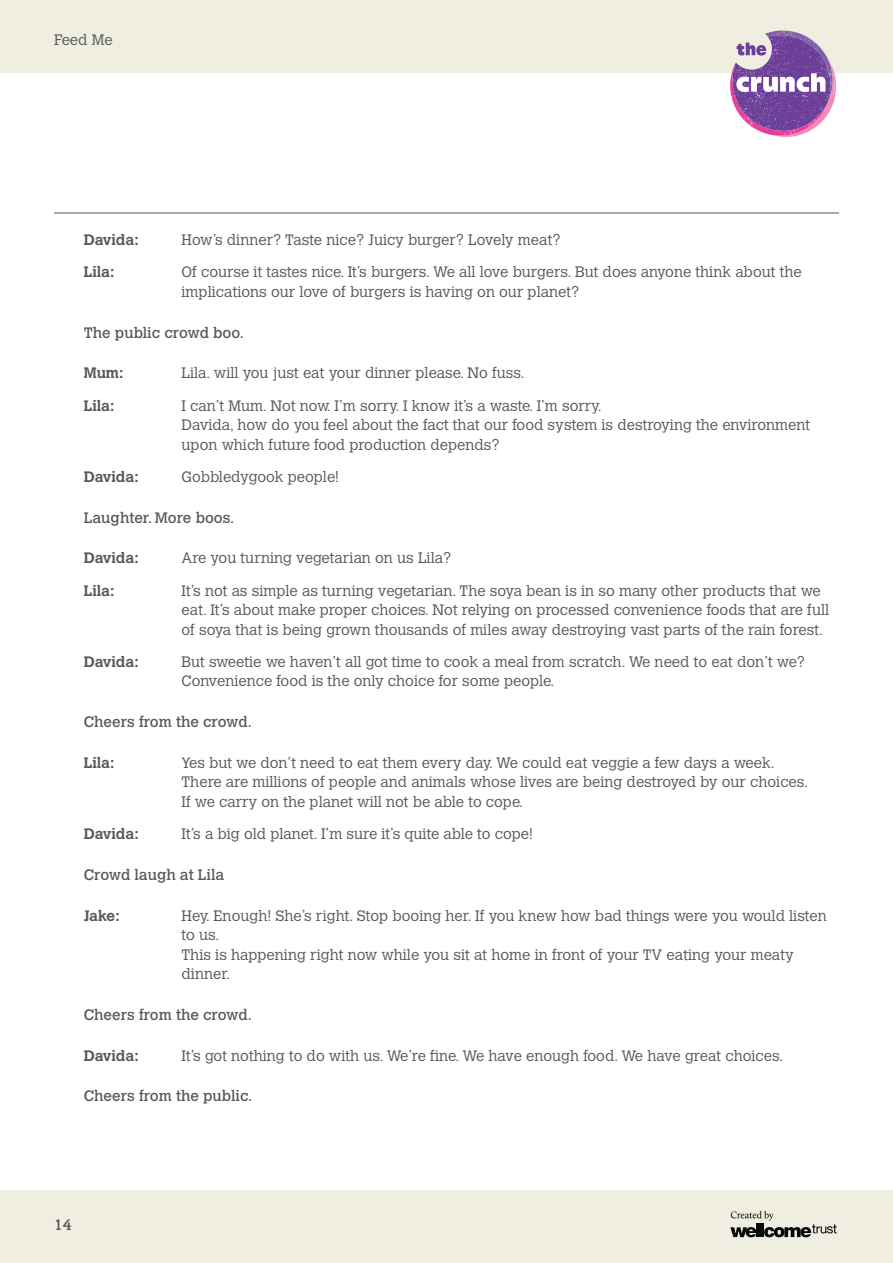
<style>
.page{position:relative;width:893px;height:1263px;background:#fff}
.page>*{position:absolute;margin:0;border:0;box-sizing:border-box;transform-origin:0 0}
.t1{font:300 15px/19.5px "Calvert MT Std";color:#57585a}
.t2{font:15px "Calvert MT Std";color:#57585a}
.t3{font:700 15px "Calvert MT Std";color:#57585a}
</style>
<div class="page">
<div style="left:0;top:1191px;width:893px;height:72px;background:#efeee1"></div>
<div style="left:0;top:0;width:893px;height:72px;background:#efeee1"></div>
<svg style="left:730px;top:1211px;width:107px;height:26px"></svg>
<svg style="left:730px;top:31px;width:106px;height:106px"></svg>
<hr style="left:54px;top:213px;width:785px;height:1px;background:#57585a">
<p class="t1" style="left:54px;top:30px;width:60px">Feed Me</p>
<p class="t3" style="left:84px;top:230px;width:57px">Davida:</p>
<p class="t1" style="left:182px;top:230px;width:380px">How’s dinner? Taste nice? Juicy burger? Lovely meat?</p>
<p class="t3" style="left:84px;top:263px;width:32px">Lila:</p>
<p class="t1" style="left:182px;top:263px;width:622px">Of course it tastes nice. It’s burgers. We all love burgers. But does anyone think about the implications our love of burgers is having on our planet?</p>
<p class="t2" style="left:84px;top:324px;width:162px">The public crowd boo.</p>
<p class="t3" style="left:84px;top:364px;width:41px">Mum:</p>
<p class="t1" style="left:182px;top:364px;width:344px">Lila. will you just eat your dinner please. No fuss.</p>
<p class="t3" style="left:84px;top:396px;width:32px">Lila:</p>
<p class="t1" style="left:182px;top:396px;width:630px">I can’t Mum. Not now. I’m sorry. I know it’s a waste. I’m sorry.<br>Davida, how do you feel about the fact that our food system is destroying the environment upon which future food production depends?</p>
<p class="t3" style="left:84px;top:467px;width:57px">Davida:</p>
<p class="t1" style="left:182px;top:467px;width:159px">Gobbledygook people!</p>
<p class="t2" style="left:84px;top:509px;width:152px">Laughter. More boos.</p>
<p class="t3" style="left:84px;top:549px;width:57px">Davida:</p>
<p class="t1" style="left:182px;top:549px;width:271px">Are you turning vegetarian on us Lila?</p>
<p class="t3" style="left:84px;top:581px;width:32px">Lila:</p>
<p class="t1" style="left:182px;top:581px;width:649px">It’s not as simple as turning vegetarian. The soya bean is in so many other products that we eat. It’s about make proper choices. Not relying on processed convenience foods that are full of soya that is being grown thousands of miles away destroying vast parts of the rain forest.</p>
<p class="t3" style="left:84px;top:652px;width:57px">Davida:</p>
<p class="t1" style="left:182px;top:652px;width:625px">But sweetie we haven’t all got time to cook a meal from scratch. We need to eat don’t we?<br>Convenience food is the only choice for some people.</p>
<p class="t2" style="left:84px;top:713px;width:170px">Cheers from the crowd.</p>
<p class="t3" style="left:84px;top:753px;width:32px">Lila:</p>
<p class="t1" style="left:182px;top:753px;width:628px">Yes but we don’t need to eat them every day. We could eat veggie a few days a week.<br>There are millions of people and animals whose lives are being destroyed by our choices.<br>If we carry on the planet will not be able to cope.</p>
<p class="t3" style="left:84px;top:824px;width:57px">Davida:</p>
<p class="t1" style="left:182px;top:824px;width:353px">It’s a big old planet. I’m sure it’s quite able to cope!</p>
<p class="t2" style="left:84px;top:866px;width:142px">Crowd laugh at Lila</p>
<p class="t3" style="left:84px;top:906px;width:37px">Jake:</p>
<p class="t1" style="left:182px;top:906px;width:647px">Hey. Enough! She’s right. Stop booing her. If you knew how bad things were you would listen to us.<br>This is happening right now while you sit at home in front of your TV eating your meaty dinner.</p>
<p class="t2" style="left:84px;top:1006px;width:170px">Cheers from the crowd.</p>
<p class="t3" style="left:84px;top:1046px;width:57px">Davida:</p>
<p class="t1" style="left:182px;top:1046px;width:603px">It’s got nothing to do with us. We’re fine. We have enough food. We have great choices.</p>
<p class="t2" style="left:84px;top:1087px;width:170px">Cheers from the public.</p>
<p class="t2" style="left:54px;top:1216px;width:19px">14</p>
</div>
